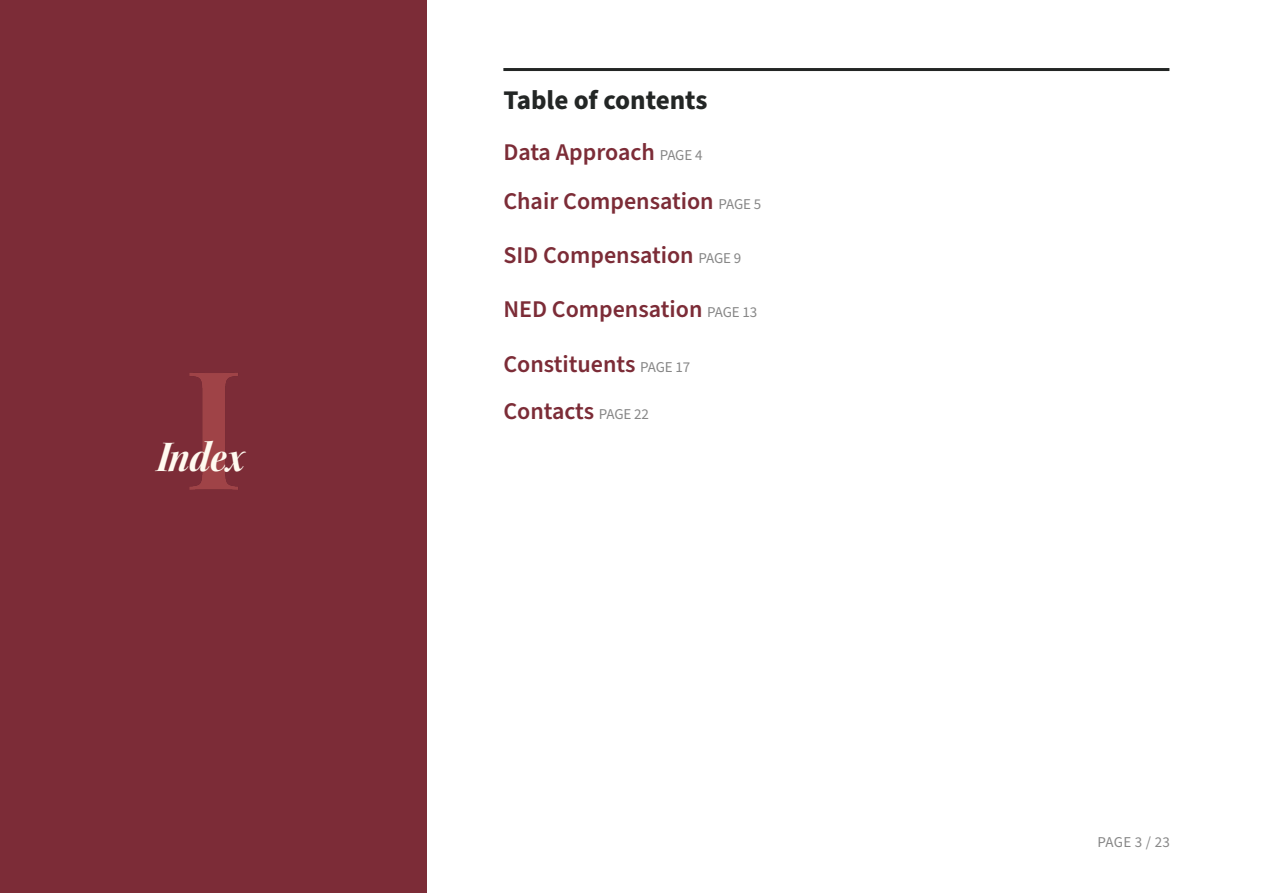
<style>
.page{position:relative;width:1263px;height:893px;background:#fff}
.page>*{position:absolute;margin:0;border:0;box-sizing:border-box;transform-origin:0 0}
.t1{font:45px "Kepler Std Bold Scn It Disp";letter-spacing:-.005em;color:#fffaf0}
.t2{font:700 27px "Source Sans Pro";color:#232625}
.t3{font:600 24px/47.5px "Source Sans Pro";color:#7c2c37}
.t4{font:15px "Source Sans Pro";letter-spacing:.015em;color:#878787}
.s1{font-weight:400;font-size:15px;color:#878787}
</style>
<div class="page">
<div style="left:0;top:0;width:427px;height:893px;background:#7c2c37"></div>
<img style="left:189px;top:373px;width:49px;height:117px">
<hr style="left:503px;top:68px;width:666px;height:3px;background:#232625">
<h1 class="t1" style="left:157px;top:432px;width:89px">Index</h1>
<p class="t2" style="left:503px;top:82px;width:206px">Table of contents</p>
<p class="t3" style="left:503px;top:129px;width:201px">Data Approach <span class="s1">PAGE 4</span></p>
<p class="t3" style="left:503px;top:178px;width:259px">Chair Compensation <span class="s1">PAGE 5</span></p>
<p class="t3" style="left:503px;top:232px;width:239px">SID Compensation <span class="s1">PAGE 9</span></p>
<p class="t3" style="left:503px;top:286px;width:255px">NED Compensation <span class="s1">PAGE 13</span></p>
<p class="t3" style="left:503px;top:341px;width:188px">Constituents <span class="s1">PAGE 17<br></span>Contacts <span class="s1">PAGE 22</span></p>
<p class="t4" style="left:1097px;top:832px;width:74px">PAGE 3 / 23</p>
</div>
